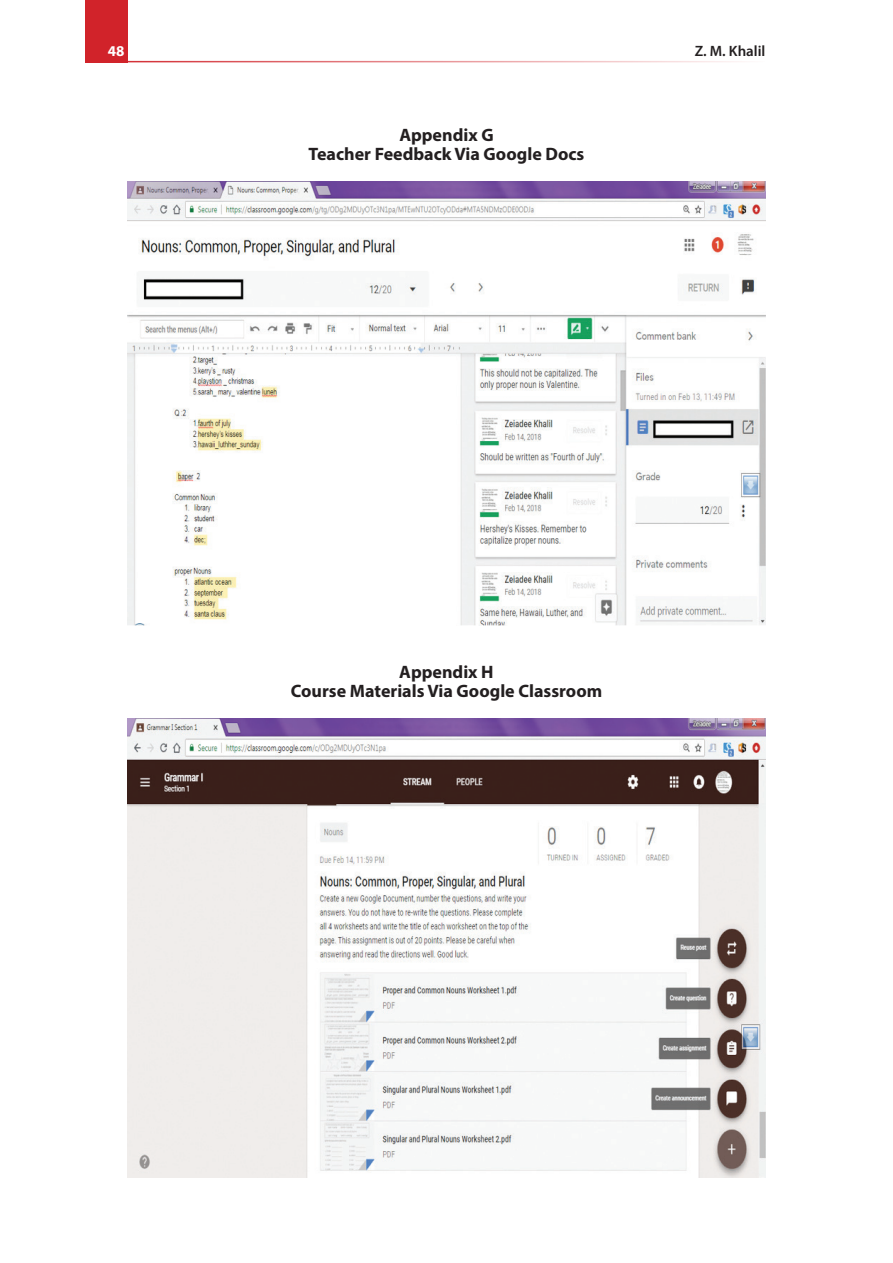
<style>
.page{position:relative;width:893px;height:1263px;background:#fff}
.page>*{position:absolute;margin:0;border:0;box-sizing:border-box;transform-origin:0 0}
.t1{font:700 18px/18.8px "Myriad Pro";color:#231f20;text-align:center}
.t2{font:600 15px "Myriad Pro";color:#231f20}
.t3{font:700 15px "Myriad Pro";color:#fff}
</style>
<div class="page">
<div style="left:85px;top:0;width:43px;height:62px;background:#d1232a"></div>
<hr style="left:85px;top:61px;width:680px;height:1px;background:#d1232a">
<img style="left:128px;top:181px;width:637px;height:445px">
<img style="left:128px;top:718px;width:637px;height:460px">
<p class="t3" style="left:108px;top:41px;width:18px">48</p>
<p class="t2" style="left:695px;top:41px;width:72px">Z. M. Khalil</p>
<p class="t1" style="left:309px;top:125px;width:277px">Appendix G<br>Teacher Feedback Via Google Docs</p>
<p class="t1" style="left:291px;top:662px;width:313px">Appendix H<br>Course Materials Via Google Classroom</p>
</div>
